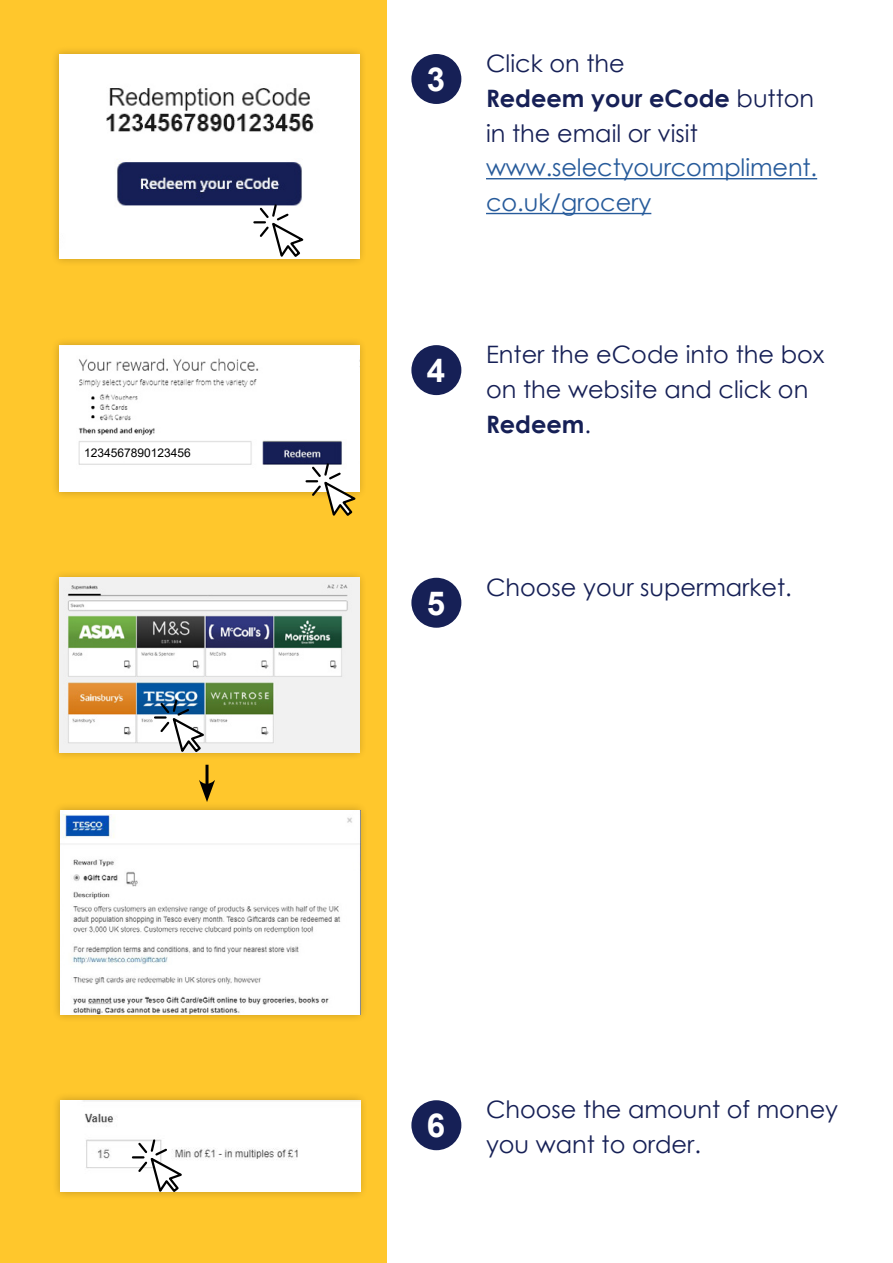
<style>
.page{position:relative;width:893px;height:1263px;background:#fff}
.page>*{position:absolute;margin:0;border:0;box-sizing:border-box;transform-origin:0 0}
.t1{font:700 33px "Arial";color:#fff}
.t2{font:24px/34.8px "Century Gothic";color:#162056}
.t3{font:24px/34.8px "Century Gothic";letter-spacing:-.005em;color:#275b9b}
.t4{font:12px "Arial";color:#000}
.s1{font-weight:700}
</style>
<div class="page">
<div style="left:0;top:0;width:387px;height:1263px;background:#ffc72c"></div>
<hr style="left:486px;top:178px;width:331px;height:1px;background:#275b9b">
<hr style="left:486px;top:213px;width:165px;height:1px;background:#275b9b">
<div style="left:411px;top:345px;width:50px;height:50px;background:#162056;border-radius:50%"></div>
<div style="left:51px;top:336px;width:316px;height:164px;background:#000;opacity:.23"></div>
<img style="left:60px;top:345px;width:299px;height:147px">
<svg style="left:304px;top:462px;width:56px;height:54px"></svg>
<div style="left:84px;top:448px;width:117px;height:10px;background:#fff"></div>
<div style="left:51px;top:45px;width:316px;height:222px;background:#000;opacity:.23"></div>
<img style="left:60px;top:54px;width:299px;height:204px">
<svg style="left:252px;top:203px;width:56px;height:58px;background:#d7d6d2"></svg>
<div style="left:411px;top:54px;width:50px;height:50px;background:#162056;border-radius:50%"></div>
<div style="left:411px;top:578px;width:50px;height:50px;background:#162056;border-radius:50%"></div>
<div style="left:51px;top:569px;width:316px;height:191px;background:#000;opacity:.23"></div>
<img style="left:60px;top:578px;width:299px;height:174px">
<div style="left:52px;top:801px;width:316px;height:222px;background:#000;opacity:.23"></div>
<img style="left:60px;top:810px;width:300px;height:204px">
<hr style="left:206px;top:765px;width:2px;height:24px;background:#000">
<svg style="left:199px;top:780px;width:16px;height:22px"></svg>
<svg style="left:153px;top:698px;width:55px;height:58px;background:#a7b4b8"></svg>
<div style="left:411px;top:1100px;width:50px;height:50px;background:#162056;border-radius:50%"></div>
<div style="left:52px;top:1091px;width:316px;height:109px;background:#000;opacity:.23"></div>
<img style="left:60px;top:1100px;width:300px;height:92px">
<svg style="left:131px;top:1138px;width:55px;height:58px;background:#dbd7cd"></svg>
<p class="t4" style="left:84px;top:444px;width:108px">1234567890123456</p>
<p class="t1" style="left:427px;top:56px;width:20px">3</p>
<p class="t2" style="left:486px;top:46px;width:330px">Click on the<br><span class="s1">Redeem your eCode</span> button</p>
<p class="t2" style="left:486px;top:115px;width:213px">in the email or visit</p>
<p class="t3" style="left:486px;top:150px;width:333px">www.selectyourcompliment. co.uk/grocery</p>
<p class="t1" style="left:427px;top:347px;width:20px">4</p>
<p class="t2" style="left:486px;top:337px;width:340px">Enter the eCode into the box on the website and click on<br><span class="s1">Redeem</span>.</p>
<p class="t1" style="left:427px;top:580px;width:20px">5</p>
<p class="t2" style="left:486px;top:569px;width:307px">Choose your supermarket.</p>
<p class="t1" style="left:427px;top:1102px;width:20px">6</p>
<p class="t2" style="left:486px;top:1092px;width:354px">Choose the amount of money you want to order.</p>
</div>
